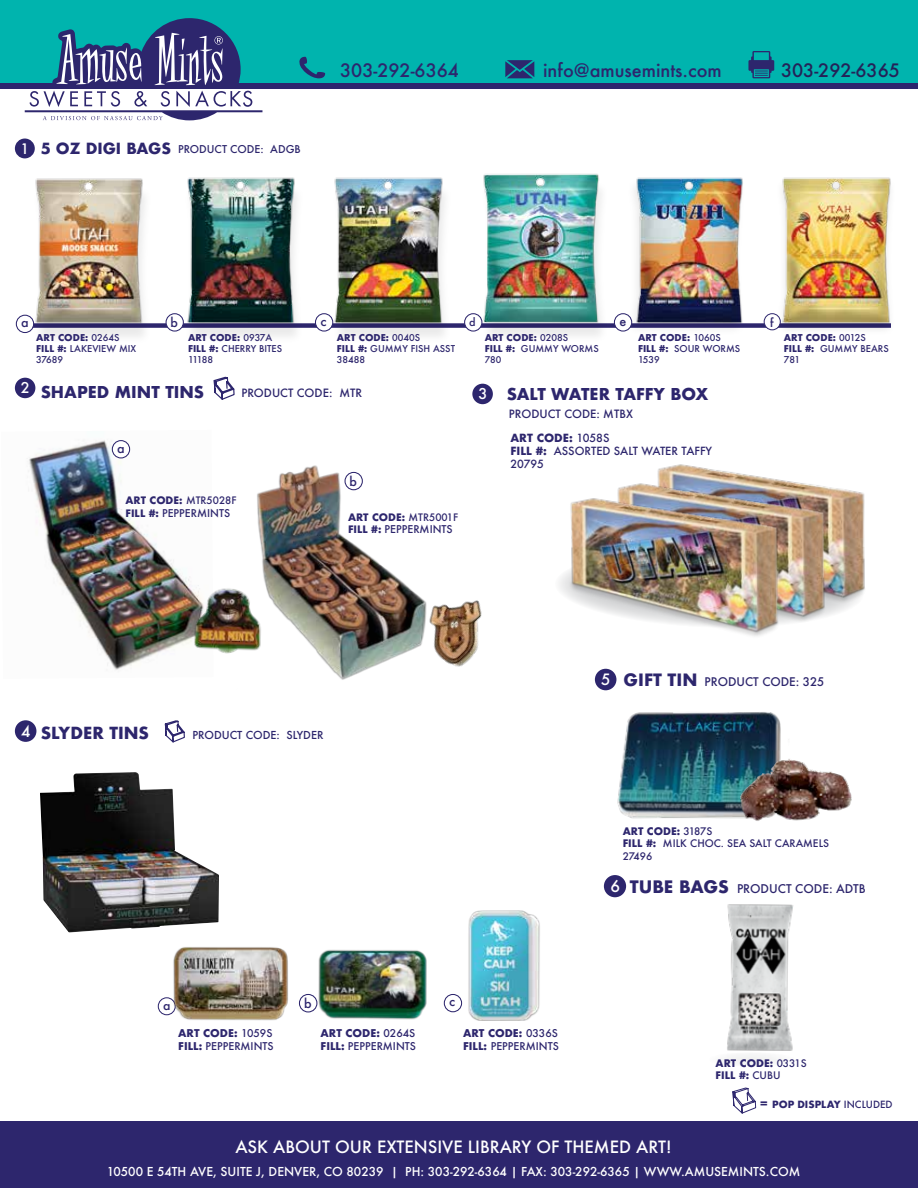
<style>
.page{position:relative;width:918px;height:1188px;background:#fff}
.page>*{position:absolute;margin:0;border:0;box-sizing:border-box;transform-origin:0 0}
.t1{font:500 18px "Futura";color:#2d266d}
.t2{font:500 18px "Futura";color:#242258}
.t3{font:500 16.5px "Futura";color:#fff}
.t4{font:700 16.5px "Futura";color:#2d266d}
.t5{font:700 16.2px "Futura";color:#2d266d}
.t6{font:700 15.9px "Futura";color:#2d266d}
.t7{font:500 15.75px "Futura";color:#fff}
.t8{font:500 15.3px "Futura";color:#fff}
.t9{font:700 15px "Futura";color:#2d266d}
.t10{font:500 14.1px "Futura";color:#fff}
.t11{font:500 12.6px "Futura";color:#2d266d}
.t12{font:500 12.45px "Futura";color:#2d266d}
.t13{font:500 12.3px "Futura";color:#2d266d}
.t14{font:500 12px "Futura";color:#fff}
.t15{font:500 11.7px "Futura";color:#2d266d}
.t16{font:500 11.55px "Futura";color:#2d266d}
.t17{font:500 11.1px "Futura";color:#2d266d}
.t18{font:500 10.95px/13.2px "Futura";color:#2d266d}
.t19{font:500 10.8px "Futura";color:#2d266d}
.t20{font:500 10.65px "Futura";color:#2d266d}
.t21{font:500 10.5px/12.6px "Futura";color:#2d266d}
.t22{font:500 10.2px/12.1px "Futura";color:#2d266d}
.t23{font:700 10.2px/12.1px "Futura";color:#2d266d}
.t24{font:700 10.05px "Futura";color:#2d266d}
.t25{font:700 9.75px "Futura";color:#2d266d}
.t26{font:500 9.15px/10.9px "Futura";color:#2d266d}
.t27{font:500 9px "Futura";color:#2d266d}
.s1{font-weight:700}
.s2{font-weight:500}
.s3{font-weight:700;font-size:10.05px}
.s4{font-weight:500;font-size:14.55px;color:#fff}
.s5{font-weight:700;font-size:16.8px}
.s6{font-size:12.15px}
</style>
<div class="page">
<img style="left:28px;top:440px;width:161px;height:230px">
<div style="left:24px;top:323px;width:867px;height:5px;background:#2d266d"></div>
<div style="left:0;top:1122px;width:918px;height:66px;background:#2d266d"></div>
<img style="left:185px;top:581px;width:51px;height:77px">
<div style="left:15px;top:139px;width:20px;height:19px;background:#2d266d;border-radius:50%"></div>
<div style="left:16px;top:315px;width:18px;height:18px;background:#fff;border-radius:50%"></div>
<div style="left:16px;top:315px;width:18px;height:18px;border:1px solid #2d266d;border-radius:50%"></div>
<div style="left:166px;top:314px;width:17px;height:17px;background:#fff;border-radius:50%"></div>
<div style="left:166px;top:313px;width:18px;height:19px;border:1px solid #2d266d;border-radius:50%"></div>
<div style="left:315px;top:314px;width:18px;height:17px;background:#fff;border-radius:50%"></div>
<div style="left:315px;top:313px;width:18px;height:19px;border:1px solid #2d266d;border-radius:50%"></div>
<div style="left:465px;top:314px;width:17px;height:17px;background:#fff;border-radius:50%"></div>
<div style="left:464px;top:313px;width:18px;height:19px;border:1px solid #2d266d;border-radius:50%"></div>
<div style="left:614px;top:314px;width:18px;height:17px;background:#fff;border-radius:50%"></div>
<div style="left:614px;top:313px;width:18px;height:19px;border:1px solid #2d266d;border-radius:50%"></div>
<div style="left:764px;top:314px;width:16px;height:16px;background:#fff;border-radius:50%"></div>
<div style="left:764px;top:313px;width:17px;height:17px;border:1px solid #2d266d;border-radius:50%"></div>
<div style="left:626px;top:177px;width:121px;height:160px;background:#fefefe"></div>
<img style="left:628px;top:177px;width:123px;height:153px">
<img style="left:475px;top:173px;width:134px;height:161px">
<div style="left:183px;top:185px;width:122px;height:160px;background:#fcfcfc"></div>
<img style="left:179px;top:177px;width:125px;height:158px">
<div style="left:32px;top:186px;width:120px;height:158px;background:#fafafa"></div>
<img style="left:28px;top:178px;width:123px;height:157px">
<div style="left:331px;top:185px;width:122px;height:160px;background:#fdfdfd"></div>
<img style="left:327px;top:177px;width:124px;height:158px">
<img style="left:774px;top:177px;width:117px;height:154px">
<div style="left:0;top:0;width:918px;height:86px;background:#00b4ae"></div>
<div style="left:0;top:84px;width:918px;height:5px;background:#2d266d"></div>
<svg style="left:25px;top:18px;width:237px;height:102px"></svg>
<svg style="left:299px;top:57px;width:26px;height:21px"></svg>
<svg style="left:505px;top:60px;width:29px;height:18px"></svg>
<svg style="left:748px;top:51px;width:26px;height:27px"></svg>
<div style="left:15px;top:378px;width:20px;height:20px;background:#2d266d;border-radius:50%"></div>
<svg style="left:213px;top:376px;width:22px;height:24px"></svg>
<img style="left:306px;top:949px;width:121px;height:71px">
<div style="left:444px;top:994px;width:18px;height:18px;border:1px solid #2d266d;border-radius:50%"></div>
<div style="left:299px;top:994px;width:18px;height:18px;background:#fff;border-radius:50%"></div>
<div style="left:299px;top:994px;width:18px;height:18px;border:1px solid #2d266d;border-radius:50%"></div>
<svg style="left:732px;top:1087px;width:25px;height:27px"></svg>
<img style="left:158px;top:947px;width:148px;height:74px">
<img style="left:458px;top:910px;width:82px;height:111px">
<svg style="left:164px;top:720px;width:21px;height:23px"></svg>
<div style="left:472px;top:384px;width:21px;height:20px;background:#2d266d;border-radius:50%"></div>
<img style="left:858px;top:492px;width:7px;height:56px">
<svg style="left:858px;top:548px;width:7px;height:51px"></svg>
<img style="left:657px;top:464px;width:201px;height:157px">
<img style="left:559px;top:481px;width:247px;height:155px">
<div style="left:595px;top:669px;width:21px;height:21px;background:#2d266d;border-radius:50%"></div>
<img style="left:40px;top:772px;width:179px;height:160px">
<div style="left:604px;top:875px;width:22px;height:22px;background:#2d266d;border-radius:50%"></div>
<div style="left:15px;top:720px;width:21px;height:22px;background:#2d266d;border-radius:50%"></div>
<div style="left:707px;top:1052px;width:89px;height:15px;background:#f6f7f7;border-radius:50%"></div>
<img style="left:727px;top:904px;width:66px;height:147px">
<img style="left:617px;top:712px;width:164px;height:107px">
<img style="left:723px;top:747px;width:129px;height:74px">
<img style="left:236px;top:465px;width:171px;height:215px">
<img style="left:407px;top:586px;width:75px;height:81px">
<div style="left:112px;top:441px;width:18px;height:17px;background:#fff;border-radius:50%"></div>
<div style="left:112px;top:440px;width:18px;height:18px;border:1px solid #2d266d;border-radius:50%"></div>
<div style="left:345px;top:472px;width:17px;height:18px;background:#fff;border-radius:50%"></div>
<div style="left:345px;top:472px;width:18px;height:18px;border:1px solid #2d266d;border-radius:50%"></div>
<h3 class="t10" style="left:21px;top:139px;width:10px">1</h3>
<h3 class="t9" style="left:41px;top:138px;width:132px">5 OZ DIGI BAGS</h3>
<p class="t21" style="left:178px;top:143px;width:124px">PRODUCT CODE: ADGB</p>
<h1 class="t1" style="left:340px;top:58px;width:120px">303-292-6364</h1>
<h1 class="t1" style="left:543px;top:58px;width:180px">info@amusemints.com</h1>
<h1 class="t2" style="left:781px;top:58px;width:120px">303-292-6365</h1>
<h3 class="t11" style="left:21px;top:314px;width:9px">a</h3>
<h3 class="t11" style="left:171px;top:314px;width:9px">b</h3>
<h3 class="t11" style="left:320px;top:312px;width:7px">c</h3>
<p class="t19" style="left:469px;top:315px;width:8px">d</p>
<h3 class="t11" style="left:619px;top:312px;width:8px">e</h3>
<p class="t15" style="left:770px;top:314px;width:5px">f</p>
<p class="t26" style="left:36px;top:332px;width:102px"><span class="s1">ART CODE:</span> 0264S<br><span class="s1">FILL #:</span> LAKEVIEW MIX<br>37689</p>
<p class="t26" style="left:188px;top:332px;width:96px"><span class="s1">ART CODE:</span> 0937A<br><span class="s1">FILL #:</span> CHERRY BITES<br>11188</p>
<p class="t26" style="left:337px;top:332px;width:120px"><span class="s1">ART CODE:</span> 0040S<br><span class="s1">FILL #:</span> GUMMY FISH ASST<br>38488</p>
<p class="t26" style="left:485px;top:332px;width:116px"><span class="s1">ART CODE:</span> 0208S<br><span class="s1">FILL #:</span> GUMMY WORMS</p>
<p class="t27" style="left:485px;top:353px;width:18px">780</p>
<p class="t26" style="left:638px;top:332px;width:104px"><span class="s1">ART CODE:</span> 1060S<br><span class="s1">FILL #:</span> SOUR WORMS<br>1539</p>
<p class="t26" style="left:784px;top:332px;width:107px"><span class="s1">ART CODE:</span> 0012S<br><span class="s1">FILL #:</span> GUMMY BEARS<br>781</p>
<h3 class="t6" style="left:21px;top:380px;width:185px"><sup>2</sup> SHAPED MINT TINS</h3>
<p class="t17" style="left:241px;top:385px;width:122px">PRODUCT CODE: MTR</p>
<h3 class="t11" style="left:117px;top:439px;width:9px">a</h3>
<p class="t24" style="left:126px;top:493px;width:112px">ART CODE: <span class="s2">MTR5028F</span></p>
<p class="t21" style="left:126px;top:506px;width:106px"><span class="s3">FILL #:</span> PEPPERMINTS</p>
<h3 class="t11" style="left:350px;top:472px;width:9px">b</h3>
<p class="t24" style="left:348px;top:510px;width:112px">ART CODE: <span class="s2">MTR5001F</span></p>
<p class="t21" style="left:348px;top:523px;width:106px"><span class="s3">FILL #:</span> PEPPERMINTS</p>
<h3 class="t6" style="left:478px;top:383px;width:232px"><span class="s4">3</span> SALT WATER TAFFY BOX</h3>
<p class="t17" style="left:509px;top:406px;width:126px">PRODUCT CODE: MTBX</p>
<p class="t18" style="left:510px;top:431px;width:203px"><span class="s1">ART CODE:</span> 1058S<br><span class="s1">FILL #:</span> ASSORTED SALT WATER TAFFY<br>20795</p>
<h3 class="t8" style="left:21px;top:720px;width:11px">4</h3>
<h3 class="t5" style="left:41px;top:721px;width:110px">SLYDER TINS</h3>
<p class="t20" style="left:192px;top:727px;width:133px">PRODUCT CODE: SLYDER</p>
<h3 class="t8" style="left:601px;top:669px;width:11px">5</h3>
<h2 class="t4" style="left:624px;top:668px;width:75px">GIFT TIN</h2>
<p class="t16" style="left:705px;top:674px;width:121px">PRODUCT CODE: 325</p>
<p class="t22" style="left:623px;top:825px;width:208px"><span class="s1">ART CODE:</span> 3187S<br><span class="s1">FILL #:</span> MILK CHOC. SEA SALT CARAMELS<br>27496</p>
<p class="t15" style="left:630px;top:881px;width:237px"><span class="s5">TUBE BAGS</span> PRODUCT CODE: ADTB</p>
<h3 class="t7" style="left:610px;top:875px;width:11px">6</h3>
<h3 class="t13" style="left:163px;top:997px;width:9px">a</h3>
<h3 class="t11" style="left:304px;top:994px;width:9px">b</h3>
<h3 class="t12" style="left:449px;top:993px;width:7px">c</h3>
<p class="t21" style="left:321px;top:1027px;width:97px"><span class="s1">ART CODE:</span> 0264S<br><span class="s1">FILL:</span> PEPPERMINTS</p>
<p class="t21" style="left:178px;top:1027px;width:97px"><span class="s1">ART CODE:</span> 1059S<br><span class="s1">FILL:</span> PEPPERMINTS</p>
<p class="t21" style="left:463px;top:1027px;width:97px"><span class="s1">ART CODE:</span> 0336S<br><span class="s1">FILL:</span> PEPPERMINTS</p>
<h2 class="t3" style="left:235px;top:1136px;width:438px">ASK ABOUT OUR EXTENSIVE LIBRARY OF THEMED ART!</h2>
<p class="t23" style="left:716px;top:1057px;width:93px">ART CODE: <span class="s2">0331S<br></span>FILL #: <span class="s2">CUBU</span></p>
<p class="t25" style="left:760px;top:1097px;width:134px"><span class="s6">=</span> POP DISPLAY <span class="s2">INCLUDED</span></p>
<h3 class="t14" style="left:107px;top:1163px;width:695px">10500 E 54TH AVE, SUITE J, DENVER, CO 80239 | PH: 303-292-6364 | FAX: 303-292-6365 | WWW.AMUSEMINTS.COM</h3>
</div>
